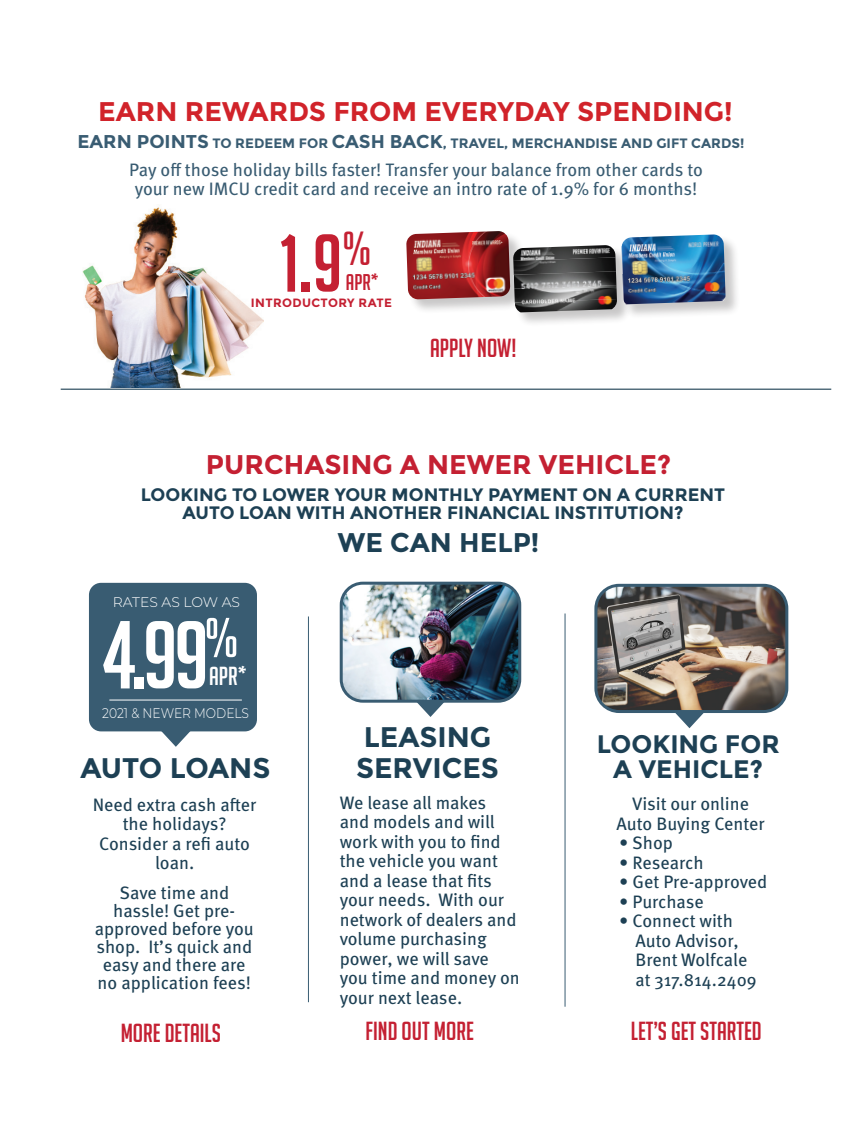
<style>
.page{position:relative;width:864px;height:1134px;background:#fff}
.page>*{position:absolute;margin:0;border:0;box-sizing:border-box;transform-origin:0 0}
.t1{font:93.9px "Big Noodle Titling";color:#fff}
.t2{font:79.95px "Big Noodle Titling";color:#c42032}
.t3{font:54.75px "Big Noodle Titling";color:#fff}
.t4{font:46.65px "Big Noodle Titling";color:#c42032}
.t5{font:700 28.35px "Montserrat";color:#1d4054}
.t6{font:700 28.35px "Montserrat";letter-spacing:-.02em;color:#1d4054}
.t7{font:700 27px "Montserrat";color:#d1232a}
.t8{font:700 27px "Montserrat";color:#c42032}
.t9{font:700 27px "Montserrat";color:#1d4054}
.t10{font:25.5px "Big Noodle Titling";color:#c42032}
.t11{font:25.5px "Big Noodle Titling";color:#fff}
.t12{font:700 25.35px/25.3px "Montserrat";color:#1d4054;text-align:center}
.t13{font:22.2px "Big Noodle Titling";color:#c42032}
.t14{font:18px/19.5px "Meta OT";color:#1d4054;text-align:center}
.t15{font:18px/19.5px "Meta OT";letter-spacing:-.005em;color:#395c72;text-align:center}
.t16{font:700 18px/18px "Montserrat";color:#1d4054;text-align:center}
.t17{font:17.7px "Meta OT";color:#1d4054}
.t18{font:300 13.95px "Montserrat";color:#fff;scale:.88 1}
.t19{font:300 13.95px "Montserrat";color:#fff}
.t20{font:700 13.65px "Montserrat";color:#395c72}
.t21{font:700 12px "Montserrat";letter-spacing:.03em;color:#c42032}
.s1{font-size:18.6px}
</style>
<div class="page">
<hr style="left:61px;top:389px;width:770px;height:1px;background:#1d4054">
<svg style="left:417px;top:703px;width:27px;height:14px"></svg>
<div style="left:89px;top:583px;width:168px;height:148px;background:#395c72;border-radius:12px"></div>
<svg style="left:161px;top:731px;width:30px;height:16px"></svg>
<hr style="left:109px;top:700px;width:133px;height:1px;background:#fff">
<img style="left:341px;top:583px;width:179px;height:116px">
<div style="left:340px;top:582px;width:181px;height:121px;border:3px solid #395c72;border-radius:22px"></div>
<hr style="left:308px;top:616px;width:1px;height:386px;background:#395c72">
<hr style="left:565px;top:614px;width:1px;height:393px;background:#395c72">
<svg style="left:675px;top:713px;width:29px;height:15px"></svg>
<img style="left:598px;top:585px;width:189px;height:126px">
<div style="left:594px;top:584px;width:194px;height:129px;border:3px solid #395c72;border-radius:23px"></div>
<img style="left:83px;top:207px;width:180px;height:181px">
<div style="left:407px;top:231px;width:119px;height:84px;background:#231f20;opacity:.25"></div>
<img style="left:406px;top:231px;width:104px;height:69px">
<div style="left:514px;top:245px;width:118px;height:83px;background:#231f20;opacity:.25"></div>
<img style="left:513px;top:245px;width:102px;height:12px">
<img style="left:513px;top:257px;width:103px;height:18px">
<img style="left:514px;top:271px;width:102px;height:14px">
<img style="left:514px;top:285px;width:103px;height:18px">
<img style="left:515px;top:299px;width:102px;height:13px">
<div style="left:622px;top:235px;width:119px;height:85px;background:#231f20;opacity:.25"></div>
<img style="left:621px;top:235px;width:105px;height:69px">
<p class="t7" style="left:98px;top:95px;width:636px">EARN REWARDS FROM EVERYDAY SPENDING!</p>
<p class="t20" style="left:77px;top:135px;width:669px"><span class="s1">EARN POINTS</span> TO REDEEM FOR <span class="s1">CASH BACK</span>, TRAVEL, MERCHANDISE AND GIFT CARDS!</p>
<p class="t15" style="left:129px;top:160px;width:576px">Pay off those holiday bills faster! Transfer your balance from other cards to your new IMCU credit card and receive an intro rate of 1.9% for 6 months!</p>
<p class="t2" style="left:280px;top:220px;width:64px">1.9</p>
<p class="t4" style="left:343px;top:223px;width:30px">%</p>
<p class="t21" style="left:251px;top:296px;width:143px">INTRODUCTORY RATE</p>
<p class="t13" style="left:346px;top:270px;width:34px">APR*</p>
<p class="t10" style="left:430px;top:335px;width:88px">APPLY NOW!</p>
<p class="t8" style="left:206px;top:449px;width:467px">PURCHASING A NEWER VEHICLE?</p>
<p class="t16" style="left:141px;top:486px;width:586px">LOOKING TO LOWER YOUR MONTHLY PAYMENT ON A CURRENT<br>AUTO LOAN WITH ANOTHER FINANCIAL INSTITUTION?</p>
<p class="t19" style="left:113px;top:593px;width:129px">RATES AS LOW AS</p>
<p class="t1" style="left:102px;top:605px;width:109px">4.99</p>
<p class="t3" style="left:205px;top:608px;width:35px">%</p>
<p class="t11" style="left:209px;top:662px;width:39px">APR*</p>
<p class="t18" style="left:102px;top:703px;width:168px">2021 &amp; NEWER MODELS</p>
<p class="t9" style="left:338px;top:527px;width:203px">WE CAN HELP!</p>
<p class="t5" style="left:364px;top:720px;width:129px">LEASING</p>
<p class="t6" style="left:80px;top:751px;width:192px">AUTO LOANS</p>
<p class="t5" style="left:356px;top:751px;width:145px">SERVICES</p>
<p class="t14" style="left:93px;top:795px;width:165px">Need extra cash after the holidays?</p>
<p class="t14" style="left:99px;top:834px;width:152px">Consider a refi auto loan.</p>
<p class="t14" style="left:340px;top:793px;width:182px;text-align:left">We lease all makes and models and will work with you to find the vehicle you want and a lease that fits your needs. With our network of dealers and volume purchasing power, we will save you time and money on your next lease.</p>
<p class="t14" style="left:95px;top:884px;width:161px;line-height:18px">Save time and hassle! Get pre&shy;approved before you shop. It’s quick and easy and there are no application fees!</p>
<p class="t12" style="left:597px;top:731px;width:185px">LOOKING FOR<br>A VEHICLE?</p>
<p class="t14" style="left:632px;top:794px;width:118px">Visit our online</p>
<p class="t14" style="left:617px;top:814px;width:150px">Auto Buying Center</p>
<p class="t14" style="left:619px;top:833px;width:55px">• Shop</p>
<p class="t14" style="left:619px;top:853px;width:86px">• Research</p>
<p class="t14" style="left:619px;top:872px;width:150px">• Get Pre-approved</p>
<p class="t14" style="left:619px;top:892px;width:86px">• Purchase</p>
<p class="t14" style="left:619px;top:911px;width:115px">• Connect with</p>
<p class="t14" style="left:635px;top:931px;width:105px">Auto Advisor,</p>
<p class="t14" style="left:635px;top:950px;width:113px">Brent Wolfcale</p>
<p class="t17" style="left:635px;top:969px;width:123px">at 317.814.2409</p>
<p class="t10" style="left:121px;top:1019px;width:102px">MORE DETAILS</p>
<p class="t10" style="left:365px;top:1017px;width:110px">FIND OUT MORE</p>
<p class="t10" style="left:631px;top:1017px;width:132px">LET’S GET STARTED</p>
</div>
